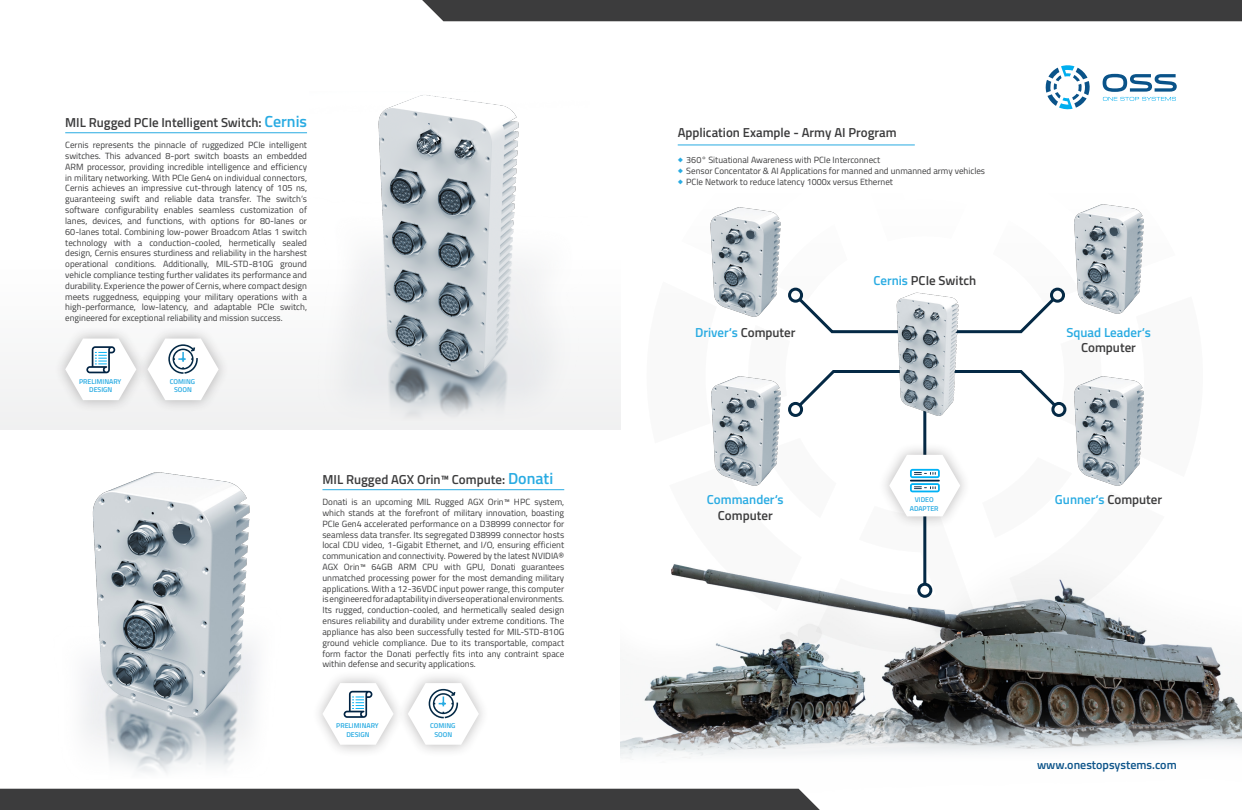
<style>
.page{position:relative;width:1242px;height:810px;background:#fff}
.page>*{position:absolute;margin:0;border:0;box-sizing:border-box;transform-origin:0 0}
.t1{font:600 13px "Titillium Web";color:#3c3c3d}
.t2{font:600 13px/15.6px "Titillium Web";color:#29abe2;text-align:center}
.t3{font:600 12px "Titillium Web";color:#0d548a}
.t4{font:9px/10.8px "Titillium Web";color:#3c3c3d;text-align:justify}
.t5{font:600 7px/8.4px "Titillium Web";color:#29abe2;text-align:center}
.s1{font-size:16px;color:#29abe2}
.s2{font-family:"Source Sans Pro";color:#29abe2}
.s3{color:#3c3c3d}
.s4{color:#29abe2}
</style>
<div class="page">
<img style="left:83px;top:472px;width:173px;height:301px">
<img style="left:621px;top:646px;width:620px;height:113px">
<div style="left:0;top:62px;width:621px;height:367px;background:linear-gradient(to right,#fdfdfd,#fdfdfd)"></div>
<div style="left:422px;top:0;width:819px;height:21px;background:#3c3c3d"></div>
<img style="left:309px;top:91px;width:280px;height:332px">
<div style="left:0;top:788px;width:819px;height:21px;background:#3c3c3d"></div>
<hr style="left:65px;top:132px;width:242px;height:1px;background:#29abe2">
<hr style="left:322px;top:489px;width:242px;height:1px;background:#29abe2">
<div style="left:54px;top:326px;width:93px;height:86px;background:#231f20;opacity:.32"></div>
<svg style="left:65px;top:338px;width:71px;height:62px"></svg>
<div style="left:136px;top:326px;width:94px;height:86px;background:#231f20;opacity:.32"></div>
<svg style="left:147px;top:338px;width:71px;height:62px"></svg>
<div style="left:396px;top:670px;width:94px;height:86px;background:#231f20;opacity:.32"></div>
<svg style="left:407px;top:682px;width:72px;height:62px"></svg>
<svg style="left:645px;top:65px;width:558px;height:589px"></svg>
<div style="left:311px;top:670px;width:93px;height:86px;background:#231f20;opacity:.32"></div>
<svg style="left:322px;top:682px;width:71px;height:62px"></svg>
<img style="left:866px;top:291px;width:123px;height:145px">
<p class="t1" style="left:65px;top:112px;width:243px">MIL Rugged PCIe Intelligent Switch: <span class="s1">Cernis</span></p>
<p class="t4" style="left:65px;top:139px;width:243px">Cernis represents the pinnacle of ruggedized PCIe intelligent switches. This advanced 8-port switch boasts an embedded ARM processor, providing incredible intelligence and efficiency in military networking. With PCIe Gen4 on individual connectors, Cernis achieves an impressive cut-through latency of 105 ns, guaranteeing swift and reliable data transfer. The switch‘s software configurability enables seamless customization of lanes, devices, and functions, with options for 80-lanes or 60-lanes total. Combining low-power Broadcom Atlas 1 switch technology with a conduction-cooled, hermetically sealed design, Cernis ensures sturdiness and reliability in the harshest operational conditions. Additionally, MIL-STD-810G ground vehicle compliance testing further validates its performance and durability. Experience the power of Cernis, where compact design meets ruggedness, equipping your military operations with a high-performance, low-latency, and adaptable PCIe switch, engineered for exceptional reliability and mission success.</p>
<p class="t5" style="left:79px;top:376px;width:44px">PRELIMINARY<br>DESIGN</p>
<p class="t5" style="left:170px;top:376px;width:27px">COMING<br>SOON</p>
<p class="t1" style="left:322px;top:469px;width:232px">MIL Rugged AGX Orin™ Compute: <span class="s1">Donati</span></p>
<p class="t4" style="left:322px;top:496px;width:243px">Donati is an upcoming MIL Rugged AGX Orin™ HPC system, which stands at the forefront of military innovation, boasting PCIe Gen4 accelerated performance on a D38999 connector for seamless data transfer. Its segregated D38999 connector hosts local CDU video, 1-Gigabit Ethernet, and I/O, ensuring efficient communication and connectivity. Powered by the latest NVIDIA® AGX Orin™ 64GB ARM CPU with GPU, Donati guarantees unmatched processing power for the most demanding military applications. With a 12-36VDC input power range, this computer is engineered for adaptability in diverse operational environments.<br>Its rugged, conduction-cooled, and hermetically sealed design ensures reliability and durability under extreme conditions. The appliance has also been successfully tested for MIL-STD-810G ground vehicle compliance. Due to its transportable, compact form factor the Donati perfectly fits into any contraint space within defense and security applications.</p>
<p class="t5" style="left:336px;top:720px;width:44px">PRELIMINARY<br>DESIGN</p>
<p class="t5" style="left:430px;top:720px;width:27px">COMING<br>SOON</p>
<p class="t1" style="left:677px;top:123px;width:220px">Application Example - Army AI Program</p>
<p class="t4" style="left:677px;top:154px;width:204px"><span class="s2">◆</span> 360° Situational Awareness with PCIe Interconnect</p>
<p class="t4" style="left:677px;top:165px;width:309px"><span class="s2">◆</span> Sensor Concentator &amp; AI Applications for manned and unmanned army vehicles</p>
<p class="t4" style="left:677px;top:176px;width:217px"><span class="s2">◆</span> PCIe Network to reduce latency 1000x versus Ethernet</p>
<p class="t2" style="left:695px;top:323px;width:102px">Driver‘s <span class="s3">Computer</span></p>
<p class="t1" style="left:873px;top:270px;width:104px"><span class="s4">Cernis</span> PCIe Switch</p>
<p class="t2" style="left:1066px;top:323px;width:86px">Squad Leader‘s<br><span class="s3">Computer</span></p>
<p class="t2" style="left:706px;top:490px;width:78px">Commander‘s</p>
<p class="t2" style="left:1054px;top:490px;width:109px">Gunner‘s <span class="s3">Computer</span></p>
<p class="t1" style="left:717px;top:505px;width:56px">Computer</p>
<p class="t5" style="left:909px;top:495px;width:30px">VIDEO<br>ADAPTER</p>
<p class="t3" style="left:1036px;top:755px;width:141px">www.onestopsystems.com</p>
</div>
